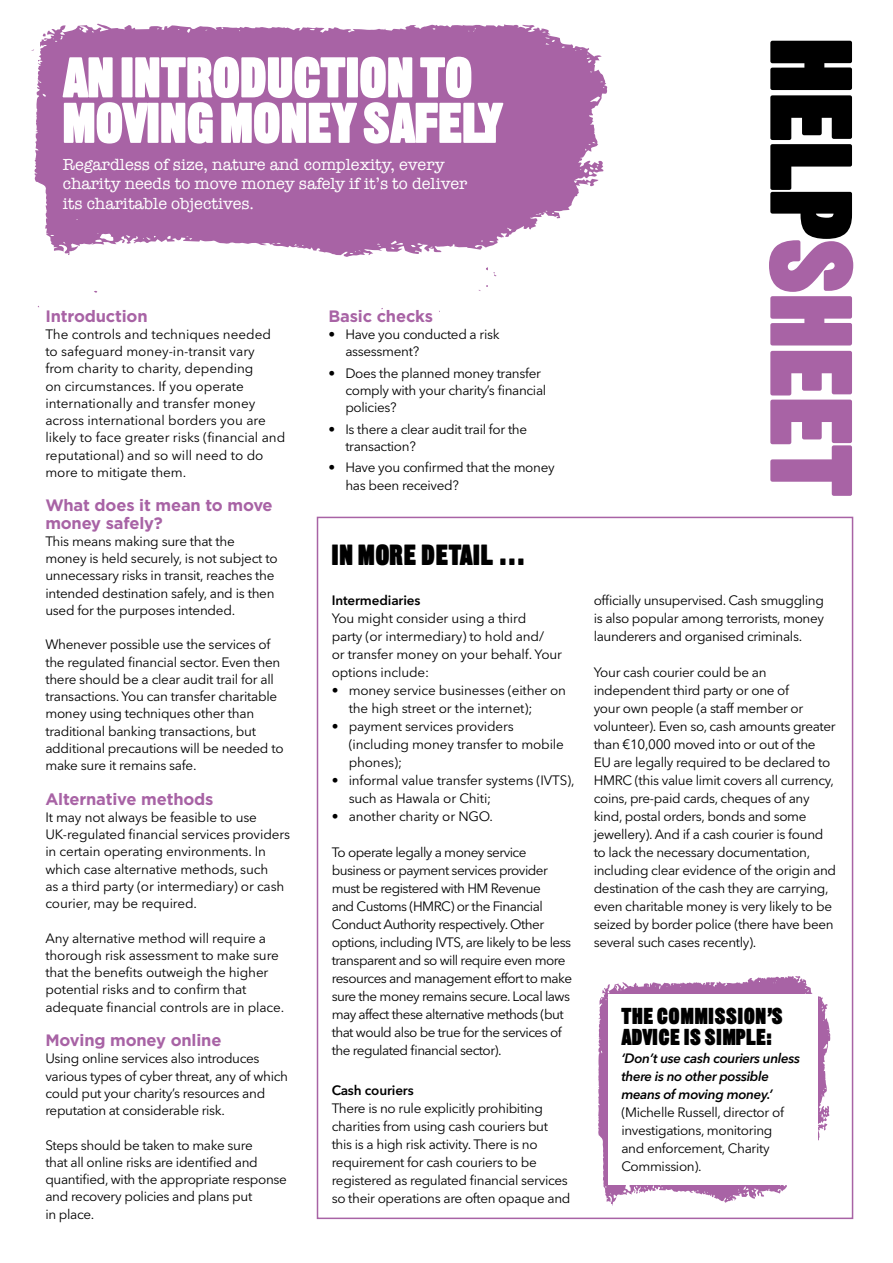
<style>
.page{position:relative;width:893px;height:1263px;background:#fff}
.page>*{position:absolute;margin:0;border:0;box-sizing:border-box;transform-origin:0 0}
.t1{font:900 113.85px "Sans Thirteen";letter-spacing:.005em;color:#a863a5}
.t2{font:900 55.95px/45.5px "Sans Thirteen";letter-spacing:.005em;color:#fff}
.t3{font:900 28.5px "Sans Thirteen";letter-spacing:.035em;color:#000}
.t4{font:900 22.5px/21px "Sans Thirteen";letter-spacing:.04em;color:#000}
.t5{font:16.5px/19.5px "American Typewriter";color:#fff}
.t6{font:700 16.5px/17.2px "Gotham";letter-spacing:-.01em;color:#a863a5}
.t7{font:13.5px/18px "Avenir Next LT Pro";letter-spacing:-.025em;color:#000}
.t8{font:13.5px/17.2px "Avenir Next LT Pro";color:#000}
.t9{font:italic 600 13.5px/18px "Avenir Next LT Pro";letter-spacing:-.025em;color:#000}
.t10{font:600 13.5px "Avenir Next LT Pro";letter-spacing:-.01em;color:#000}
.s1{color:#000}
</style>
<div class="page">
<svg style="left:34px;top:23px;width:574px;height:234px;background:#b377b0"></svg>
<svg style="left:98px;top:35px;width:7px;height:2px"></svg>
<svg style="left:42px;top:33px;width:15px;height:3px"></svg>
<svg style="left:126px;top:35px;width:15px;height:4px"></svg>
<svg style="left:486px;top:267px;width:11px;height:9px"></svg>
<svg style="left:598px;top:976px;width:232px;height:229px"></svg>
<div style="left:609px;top:994px;width:209px;height:191px;background:#fff"></div>
<h2 class="t2" style="left:63px;top:55px;width:441px">AN INTRODUCTION TO<br>MOVING MONEY SAFELY</h2>
<p class="t5" style="left:63px;top:155px;width:406px">Regardless of size, nature and complexity, every charity needs to move money safely if it’s to deliver its charitable objectives.</p>
<p class="t6" style="left:45px;top:308px;width:104px">Introduction</p>
<p class="t8" style="left:45px;top:327px;width:242px">The controls and techniques needed to safeguard money-in-transit vary from charity to charity, depending<br>on circumstances. If you operate internationally and transfer money across international borders you are likely to face greater risks (financial and reputational) and so will need to do more to mitigate them.</p>
<p class="t6" style="left:45px;top:498px;width:229px">What does it mean to move money safely?</p>
<p class="t7" style="left:45px;top:534px;width:234px;line-height:17.2px">This means making sure that the money is held securely, is not subject to unnecessary risks in transit, reaches the intended destination safely, and is then used for the purposes intended.</p>
<p class="t7" style="left:45px;top:637px;width:240px;line-height:17.2px">Whenever possible use the services of the regulated financial sector. Even then there should be a clear audit trail for all transactions. You can transfer charitable money using techniques other than traditional banking transactions, but additional precautions will be needed to make sure it remains safe.</p>
<p class="t6" style="left:45px;top:791px;width:170px">Alternative methods</p>
<p class="t7" style="left:45px;top:810px;width:246px;line-height:17.2px">It may not always be feasible to use UK-regulated financial services providers in certain operating environments. In which case alternative methods, such<br>as a third party (or intermediary) or cash courier, may be required.</p>
<p class="t7" style="left:45px;top:930px;width:240px;line-height:17.2px">Any alternative method will require a thorough risk assessment to make sure that the benefits outweigh the higher potential risks and to confirm that adequate financial controls are in place.</p>
<p class="t6" style="left:45px;top:1032px;width:178px">Moving money online</p>
<p class="t7" style="left:45px;top:1051px;width:244px;line-height:17.2px">Using online services also introduces various types of cyber threat, any of which could put your charity’s resources and reputation at considerable risk.</p>
<p class="t7" style="left:45px;top:1137px;width:243px;line-height:17.4px">Steps should be taken to make sure<br>that all online risks are identified and quantified, with the appropriate response and recovery policies and plans put<br>in place.</p>
<p class="t6" style="left:328px;top:308px;width:106px">Basic checks</p>
<p class="t7" style="left:345px;top:327px;width:156px;line-height:17.2px;text-indent:-17px">• Have you conducted a risk assessment?</p>
<p class="t7" style="left:345px;top:365px;width:202px;line-height:17.2px;text-indent:-17px">• Does the planned money transfer comply with your charity’s financial policies?</p>
<p class="t7" style="left:345px;top:421px;width:183px;line-height:17.2px;text-indent:-17px">• Is there a clear audit trail for the transaction?</p>
<p class="t7" style="left:345px;top:460px;width:211px;line-height:17.2px;text-indent:-17px">• Have you confirmed that the money has been received?</p>
<h3 class="t3" style="left:332px;top:539px;width:195px">IN MORE DETAIL …</h3>
<p class="t10" style="left:332px;top:595px;width:90px">Intermediaries</p>
<p class="t7" style="left:332px;top:610px;width:232px">You might consider using a third<br>party (or intermediary) to hold and/<br>or transfer money on your behalf. Your options include:</p>
<p class="t7" style="left:349px;top:682px;width:219px;text-indent:-17px">• money service businesses (either on the high street or the internet);</p>
<p class="t7" style="left:349px;top:718px;width:217px;text-indent:-17px">• payment services providers (including money transfer to mobile phones);</p>
<p class="t7" style="left:349px;top:772px;width:227px;text-indent:-17px">• informal value transfer systems (IVTS), such as Hawala or Chiti;</p>
<p class="t7" style="left:332px;top:808px;width:163px">• another charity or NGO.</p>
<p class="t7" style="left:332px;top:844px;width:242px">To operate legally a money service business or payment services provider must be registered with HM Revenue<br>and Customs (HMRC) or the Financial Conduct Authority respectively. Other options, including IVTS, are likely to be less transparent and so will require even more resources and management effort to make sure the money remains secure. Local laws may affect these alternative methods (but that would also be true for the services of the regulated financial sector).</p>
<p class="t10" style="left:332px;top:1084px;width:84px">Cash couriers</p>
<p class="t7" style="left:332px;top:1100px;width:240px">There is no rule explicitly prohibiting charities from using cash couriers but this is a high risk activity. There is no requirement for cash couriers to be registered as regulated financial services so their operations are often opaque and</p>
<h1 class="t1" style="left:876px;top:38px;width:459px;rotate:90deg"><span class="s1">HELP</span>SHEET</h1>
<p class="t7" style="left:594px;top:593px;width:232px;text-align:justify">officially unsupervised. Cash smuggling is also popular among terrorists, money launderers and organised criminals.</p>
<p class="t7" style="left:594px;top:665px;width:244px">Your cash courier could be an independent third party or one of<br>your own people (a staff member or volunteer). Even so, cash amounts greater than €10,000 moved into or out of the EU are legally required to be declared to HMRC (this value limit covers all currency, coins, pre-paid cards, cheques of any kind, postal orders, bonds and some jewellery). And if a cash courier is found to lack the necessary documentation, including clear evidence of the origin and destination of the cash they are carrying, even charitable money is very likely to be seized by border police (there have been several such cases recently).</p>
<h3 class="t4" style="left:621px;top:1006px;width:163px">THE COMMISSION’S<br>ADVICE IS SIMPLE:</h3>
<p class="t9" style="left:621px;top:1051px;width:180px">‘Don’t use cash couriers unless there is no other possible means of moving money.’</p>
<p class="t7" style="left:621px;top:1105px;width:164px">(Michelle Russell, director of investigations, monitoring and enforcement, Charity<br>Commission).</p>
</div>
